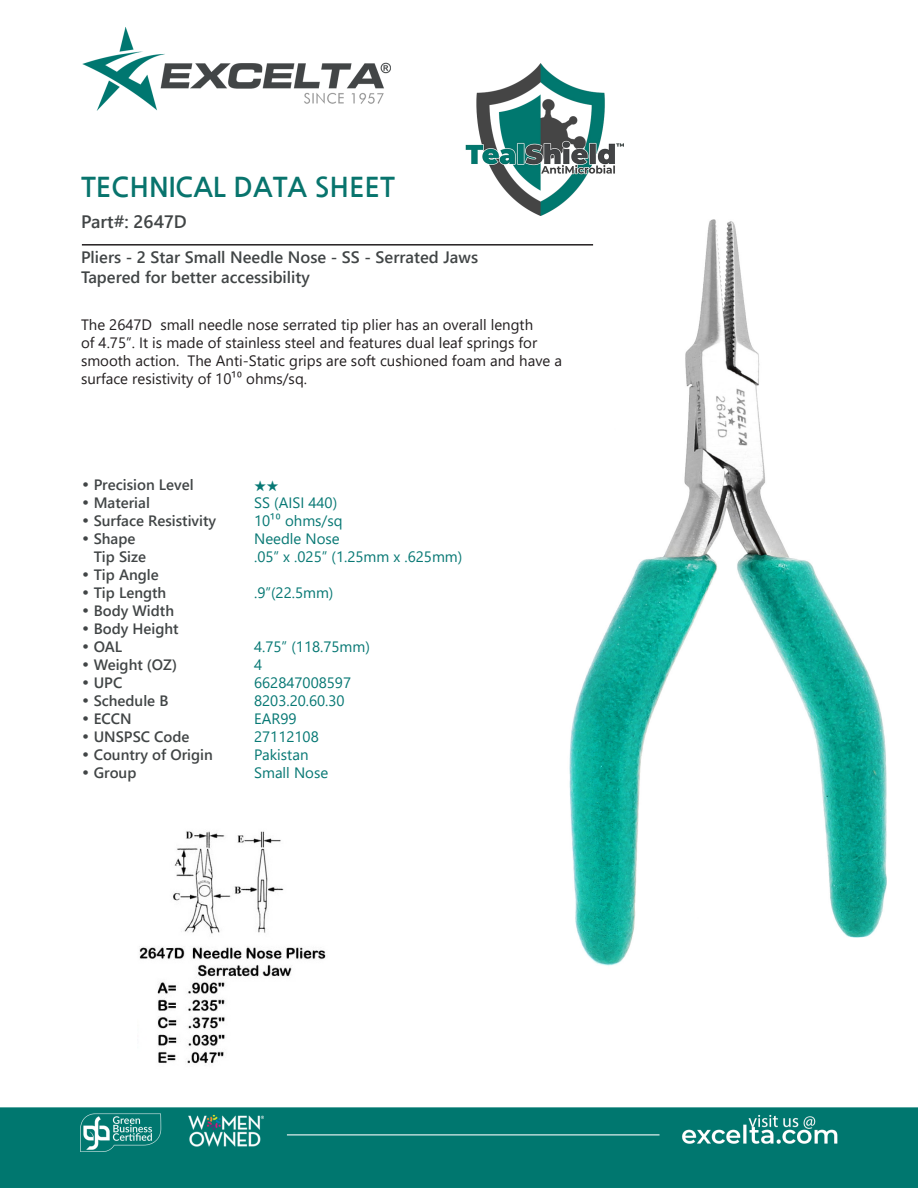
<style>
.page{position:relative;width:918px;height:1188px;background:#fff}
.page>*{position:absolute;margin:0;border:0;box-sizing:border-box;transform-origin:0 0}
.t1{font:700 27px "Nanum Gothic";color:#08746d}
.t2{font:700 18px "Yu Gothic UI";color:#414546}
.t3{font:700 16.5px "Yu Gothic UI";color:#414546}
.t4{font:15px/18px "Yu Gothic UI";color:#231f20}
.CT_s_CTM{font:700 15px "Yu Gothic UI";color:#414546}
.CT_s_CTM-2{font:15px "Yu Gothic UI";color:#077874}
.s1{font-family:"Century Gothic";font-weight:400}
</style>
<div class="page">
<img style="left:0;top:27px;width:918px;height:1161px">
<img style="left:562px;top:220px;width:325px;height:756px">
<img style="left:137px;top:824px;width:190px;height:247px">
<hr style="left:82px;top:244px;width:511px;height:2px;background:#231f20">
<img style="left:465px;top:64px;width:159px;height:151px">
<svg style="left:255px;top:481px;width:23px;height:11px"></svg>
<p class="t1" style="left:81px;top:173px;width:315px">TECHNICAL DATA SHEET</p>
<p class="t2" style="left:81px;top:212px;width:107px">Part#: 2647D</p>
<p class="t3" style="left:81px;top:247px;width:399px">Pliers - 2 Star Small Needle Nose - SS - Serrated Jaws</p>
<p class="t3" style="left:81px;top:267px;width:230px">Tapered for better accessibility</p>
<p class="t4" style="left:81px;top:313px;width:483px">The 2647D small needle nose serrated tip plier has an overall length<br>of 4.75”. It is made of stainless steel and features dual leaf springs for smooth action. The Anti-Static grips are soft cushioned foam and have a surface resistivity of 10¹⁰ ohms/sq.</p>
<p class="CT_s_CTM" style="left:81px;top:476px;width:114px"><span class="s1">•</span> Precision Level</p>
<p class="CT_s_CTM" style="left:81px;top:494px;width:70px"><span class="s1">•</span> Material</p>
<p class="CT_s_CTM-2" style="left:254px;top:489px;width:85px">SS (AISI 440)</p>
<p class="CT_s_CTM" style="left:81px;top:512px;width:137px"><span class="s1">•</span> Surface Resistivity</p>
<p class="CT_s_CTM-2" style="left:254px;top:507px;width:90px">10¹⁰ ohms/sq</p>
<p class="CT_s_CTM" style="left:81px;top:530px;width:56px"><span class="s1">•</span> Shape</p>
<p class="CT_s_CTM-2" style="left:254px;top:525px;width:87px">Needle Nose</p>
<p class="CT_s_CTM" style="left:94px;top:548px;width:54px">Tip Size</p>
<p class="CT_s_CTM-2" style="left:254px;top:543px;width:210px">.05” x .025” (1.25mm x .625mm)</p>
<p class="CT_s_CTM" style="left:81px;top:566px;width:79px"><span class="s1">•</span> Tip Angle</p>
<p class="CT_s_CTM" style="left:81px;top:584px;width:87px"><span class="s1">•</span> Tip Length</p>
<p class="CT_s_CTM-2" style="left:254px;top:579px;width:81px">.9”(22.5mm)</p>
<p class="CT_s_CTM" style="left:81px;top:602px;width:95px"><span class="s1">•</span> Body Width</p>
<p class="CT_s_CTM" style="left:81px;top:620px;width:99px"><span class="s1">•</span> Body Height</p>
<p class="CT_s_CTM" style="left:81px;top:638px;width:43px"><span class="s1">•</span> OAL</p>
<p class="CT_s_CTM-2" style="left:254px;top:633px;width:117px">4.75” (118.75mm)</p>
<p class="CT_s_CTM" style="left:81px;top:656px;width:98px"><span class="s1">•</span> Weight (OZ)</p>
<p class="CT_s_CTM-2" style="left:254px;top:651px;width:10px">4</p>
<p class="CT_s_CTM" style="left:81px;top:674px;width:43px"><span class="s1">•</span> UPC</p>
<p class="CT_s_CTM-2" style="left:254px;top:669px;width:99px">662847008597</p>
<p class="CT_s_CTM" style="left:81px;top:692px;width:89px"><span class="s1">•</span> Schedule B</p>
<p class="CT_s_CTM-2" style="left:254px;top:687px;width:92px">8203.20.60.30</p>
<p class="CT_s_CTM" style="left:81px;top:710px;width:52px"><span class="s1">•</span> ECCN</p>
<p class="CT_s_CTM-2" style="left:254px;top:705px;width:44px">EAR99</p>
<p class="CT_s_CTM" style="left:81px;top:728px;width:110px"><span class="s1">•</span> UNSPSC Code</p>
<p class="CT_s_CTM-2" style="left:254px;top:723px;width:66px">27112108</p>
<p class="CT_s_CTM" style="left:81px;top:746px;width:133px"><span class="s1">•</span> Country of Origin</p>
<p class="CT_s_CTM-2" style="left:254px;top:741px;width:56px">Pakistan</p>
<p class="CT_s_CTM" style="left:81px;top:764px;width:57px"><span class="s1">•</span> Group</p>
<p class="CT_s_CTM-2" style="left:254px;top:759px;width:76px">Small Nose</p>
</div>
